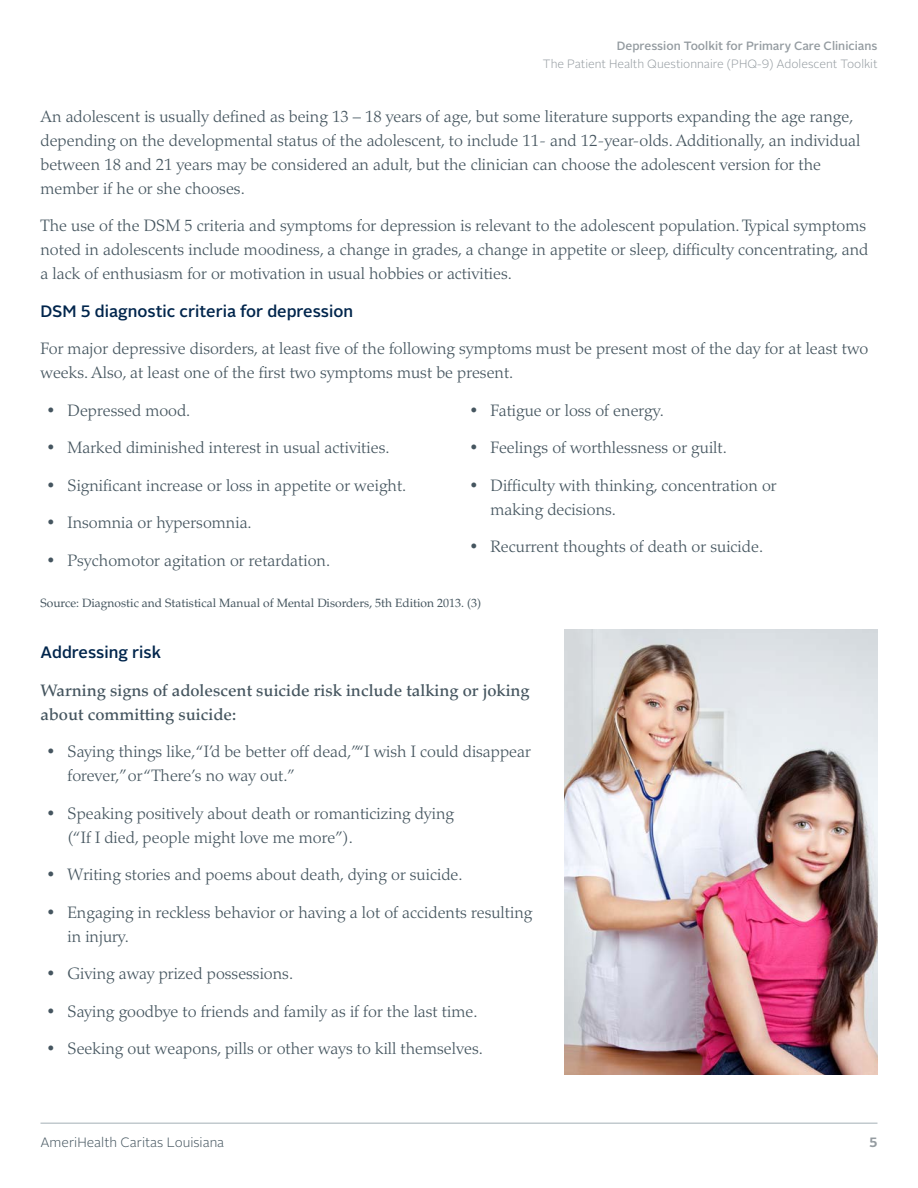
<style>
.page{position:relative;width:918px;height:1188px;background:#fff}
.page>*{position:absolute;margin:0;border:0;box-sizing:border-box;transform-origin:0 0}
.Body_TXT{font:300 16.5px/24px "Palatino LT Std";color:#45555f}
.Bullets_-_level_1{font:500 16.5px/24px "Palatino LT Std";color:#45555f}
.Topic_header{font:500 16.5px "Alright Sans";color:#00254c}
.t1{font:300 13.5px "Alright Sans";color:#45555f}
.t2{font:700 13.5px "Alright Sans";color:#959ca1}
.disclaimer{font:12px "Palatino LT Std";color:#45555f}
.t3{font:300 12px "Alright Sans";color:#959ca1}
.t4{font:500 12px "Alright Sans";color:#959ca1}
</style>
<div class="page">
<hr style="left:40px;top:1123px;width:838px;height:1px;background:#aeb8be">
<img style="left:565px;top:630px;width:313px;height:444px">
<p class="t4" style="left:617px;top:37px;width:262px">Depression Toolkit for Primary Care Clinicians</p>
<p class="t3" style="left:543px;top:55px;width:336px">The Patient Health Questionnaire (PHQ-9) Adolescent Toolkit</p>
<p class="Body_TXT" style="left:40px;top:104px;width:821px">An adolescent is usually defined as being 13 – 18 years of age, but some literature supports expanding the age range, depending on the developmental status of the adolescent, to include 11- and 12-year-olds. Additionally, an individual between 18 and 21 years may be considered an adult, but the clinician can choose the adolescent version for the member if he or she chooses.</p>
<p class="Body_TXT" style="left:40px;top:214px;width:829px">The use of the DSM 5 criteria and symptoms for depression is relevant to the adolescent population. Typical symptoms noted in adolescents include moodiness, a change in grades, a change in appetite or sleep, difficulty concentrating, and a lack of enthusiasm for or motivation in usual hobbies or activities.</p>
<p class="Topic_header" style="left:40px;top:300px;width:314px">DSM 5 diagnostic criteria for depression</p>
<p class="Body_TXT" style="left:40px;top:337px;width:829px">For major depressive disorders, at least five of the following symptoms must be present most of the day for at least two weeks. Also, at least one of the first two symptoms must be present.</p>
<p class="Body_TXT" style="left:47px;top:398px;width:145px">• Depressed mood.</p>
<p class="Body_TXT" style="left:47px;top:436px;width:344px">• Marked diminished interest in usual activities.</p>
<p class="Body_TXT" style="left:47px;top:473px;width:361px">• Significant increase or loss in appetite or weight.</p>
<p class="Body_TXT" style="left:47px;top:511px;width:206px">• Insomnia or hypersomnia.</p>
<p class="Body_TXT" style="left:47px;top:548px;width:284px">• Psychomotor agitation or retardation.</p>
<p class="Body_TXT" style="left:470px;top:398px;width:195px">• Fatigue or loss of energy.</p>
<p class="Body_TXT" style="left:470px;top:436px;width:258px">• Feelings of worthlessness or guilt.</p>
<p class="Body_TXT" style="left:490px;top:473px;width:288px;text-indent:-20px">• Difficulty with thinking, concentration or making decisions.</p>
<p class="Body_TXT" style="left:470px;top:535px;width:294px">• Recurrent thoughts of death or suicide.</p>
<p class="disclaimer" style="left:40px;top:596px;width:442px">Source: Diagnostic and Statistical Manual of Mental Disorders, 5th Edition 2013. (3)</p>
<p class="Topic_header" style="left:40px;top:641px;width:122px">Addressing risk</p>
<p class="Bullets_-_level_1" style="left:40px;top:678px;width:491px">Warning signs of adolescent suicide risk include talking or joking about committing suicide:</p>
<p class="Body_TXT" style="left:67px;top:740px;width:465px;text-indent:-20px">• Saying things like, “I’d be better off dead,”“I wish I could disappear forever,”or “There’s no way out.”</p>
<p class="Body_TXT" style="left:67px;top:801px;width:388px;text-indent:-20px">• Speaking positively about death or romanticizing dying (“If I died, people might love me more”).</p>
<p class="Body_TXT" style="left:47px;top:863px;width:417px">• Writing stories and poems about death, dying or suicide.</p>
<p class="Body_TXT" style="left:67px;top:900px;width:466px;text-indent:-20px">• Engaging in reckless behavior or having a lot of accidents resulting in injury.</p>
<p class="Body_TXT" style="left:47px;top:962px;width:247px">• Giving away prized possessions.</p>
<p class="Body_TXT" style="left:47px;top:999px;width:432px">• Saying goodbye to friends and family as if for the last time.</p>
<p class="Body_TXT" style="left:47px;top:1037px;width:437px">• Seeking out weapons, pills or other ways to kill themselves.</p>
<p class="t1" style="left:40px;top:1133px;width:185px">AmeriHealth Caritas Louisiana</p>
<p class="t2" style="left:869px;top:1133px;width:10px">5</p>
</div>
